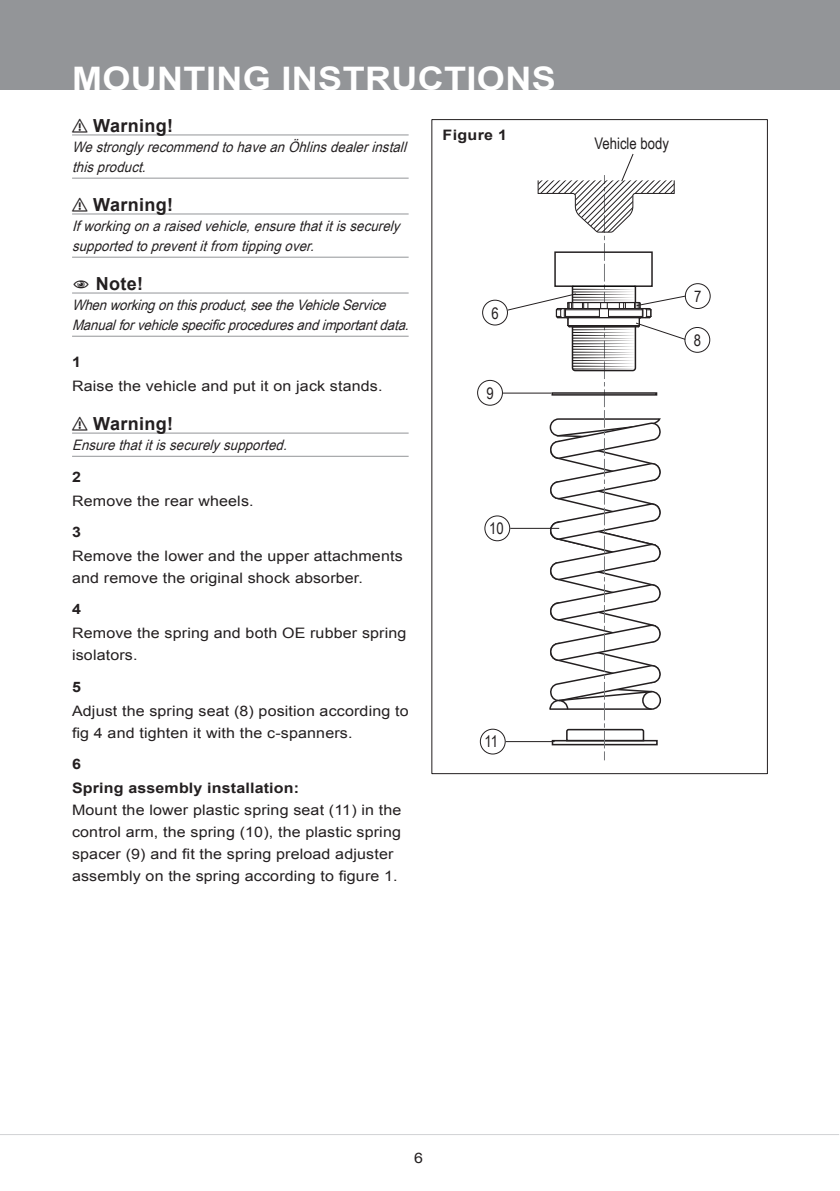
<style>
.page{position:relative;width:840px;height:1191px;background:#fff}
.page>*{position:absolute;margin:0;border:0;box-sizing:border-box;transform-origin:0 0}
.t1{font:700 32.4px "Arial";letter-spacing:.01em;color:#fff;scale:1.11 1}
.t2{font:700 18px "Arial";color:#231f20}
.t3{font:16px "Arial Narrow";color:#231f20}
.t4{font:14.4px/22px "Arial";letter-spacing:.01em;color:#231f20;scale:1.11 1}
.t5{font:italic 14.4px/20px "Arial Narrow";color:#231f20;scale:1.11 1}
.t6{font:700 14.4px/24px "Arial";letter-spacing:.01em;color:#231f20;scale:1.11 1}
</style>
<div class="page">
<div style="left:0;top:0;width:839px;height:90px;background:#939598"></div>
<hr style="left:0;top:1134px;width:838px;height:1px;background:#d1d2d4">
<hr style="left:72px;top:433px;width:336px;height:1px;background:#939598">
<hr style="left:72px;top:456px;width:336px;height:1px;background:#939598">
<hr style="left:72px;top:135px;width:336px;height:1px;background:#939598">
<hr style="left:72px;top:178px;width:336px;height:1px;background:#939598">
<hr style="left:72px;top:214px;width:336px;height:1px;background:#939598">
<hr style="left:72px;top:257px;width:336px;height:1px;background:#939598">
<hr style="left:72px;top:293px;width:336px;height:1px;background:#939598">
<hr style="left:72px;top:336px;width:336px;height:1px;background:#939598">
<div style="left:684px;top:283px;width:26px;height:26px;border:1px solid #231f20;border-radius:50%"></div>
<div style="left:684px;top:327px;width:25px;height:26px;border:1px solid #231f20;border-radius:50%"></div>
<div style="left:482px;top:300px;width:25px;height:25px;border:1px solid #231f20;border-radius:50%"></div>
<hr style="left:502px;top:392px;width:49px;height:1px;background:#231f20">
<div style="left:477px;top:380px;width:25px;height:26px;border:1px solid #231f20;border-radius:50%"></div>
<div style="left:484px;top:515px;width:26px;height:26px;border:1px solid #231f20;border-radius:50%"></div>
<hr style="left:505px;top:741px;width:49px;height:1px;background:#231f20">
<div style="left:479px;top:728px;width:26px;height:26px;border:1px solid #231f20;border-radius:50%"></div>
<svg style="left:506px;top:153px;width:180px;height:607px"></svg>
<h1 class="t1" style="left:72px;top:57px;width:437px">MOUNTING INSTRUCTIONS</h1>
<p class="t2" style="left:72px;top:114px;width:47px">⚠ Warning!</p>
<p class="t5" style="left:72px;top:137px;width:307px">WestronglyrecommendtohaveanÖhlinsdealerinstall thisproduct.</p>
<p class="t2" style="left:72px;top:193px;width:47px">⚠ Warning!</p>
<p class="t5" style="left:72px;top:216px;width:301px">Ifworkingonaraisedvehicle,ensurethatitissecurely supportedtopreventitfrom tippingover.</p>
<p class="t2" style="left:109px;top:272px;width:36px">Not e!</p>
<p class="t5" style="left:72px;top:295px;width:309px">Whenworkingonthisproduct,seetheVehicleService<br>Manualforvehiclespecificproceduresandimportantdata.</p>
<p class="t6" style="left:442px;top:123px;width:60px">Figure 1</p>
<p class="t3" style="left:491px;top:301px;width:9px">6</p>
<p class="t6" style="left:72px;top:351px;width:10px">1</p>
<p class="t4" style="left:72px;top:375px;width:281px">Raise the vehicle and put it on jack stands.</p>
<p class="t2" style="left:72px;top:412px;width:47px">⚠ Warning!</p>
<p class="t5" style="left:72px;top:435px;width:199px">Ensurethatitissecurelysupported.</p>
<p class="t6" style="left:72px;top:465px;width:10px">2</p>
<p class="t4" style="left:72px;top:490px;width:165px">Remove the rear wheels.</p>
<p class="t6" style="left:72px;top:520px;width:10px">3</p>
<p class="t4" style="left:72px;top:545px;width:299px">Remove the lower and the upper attachments and remove the original shock absorber.</p>
<p class="t6" style="left:72px;top:598px;width:10px">4</p>
<p class="t4" style="left:72px;top:622px;width:302px">Remove the spring and both OE rubber spring isolators.</p>
<p class="t6" style="left:72px;top:675px;width:10px">5</p>
<p class="t4" style="left:72px;top:700px;width:304px">Adjust the spring seat (8) position according to fig 4 and tighten it with the c-spanners.</p>
<p class="t6" style="left:72px;top:752px;width:206px">6<br>Spring assembly installation:</p>
<p class="t4" style="left:72px;top:799px;width:298px">Mount the lower plastic spring seat (11) in the control arm, the spring (10), the plastic spring spacer (9) and fit the spring preload adjuster assembly on the spring according to figure 1.</p>
<p class="t3" style="left:486px;top:381px;width:9px">9</p>
<p class="t3" style="left:489px;top:516px;width:16px">10</p>
<p class="t3" style="left:484px;top:729px;width:15px">11</p>
<p class="t3" style="left:594px;top:132px;width:76px">Vehicle body</p>
<p class="t3" style="left:693px;top:285px;width:9px">7</p>
<p class="t3" style="left:693px;top:328px;width:9px">8</p>
<p class="t4" style="left:414px;top:1147px;width:10px">6</p>
</div>
